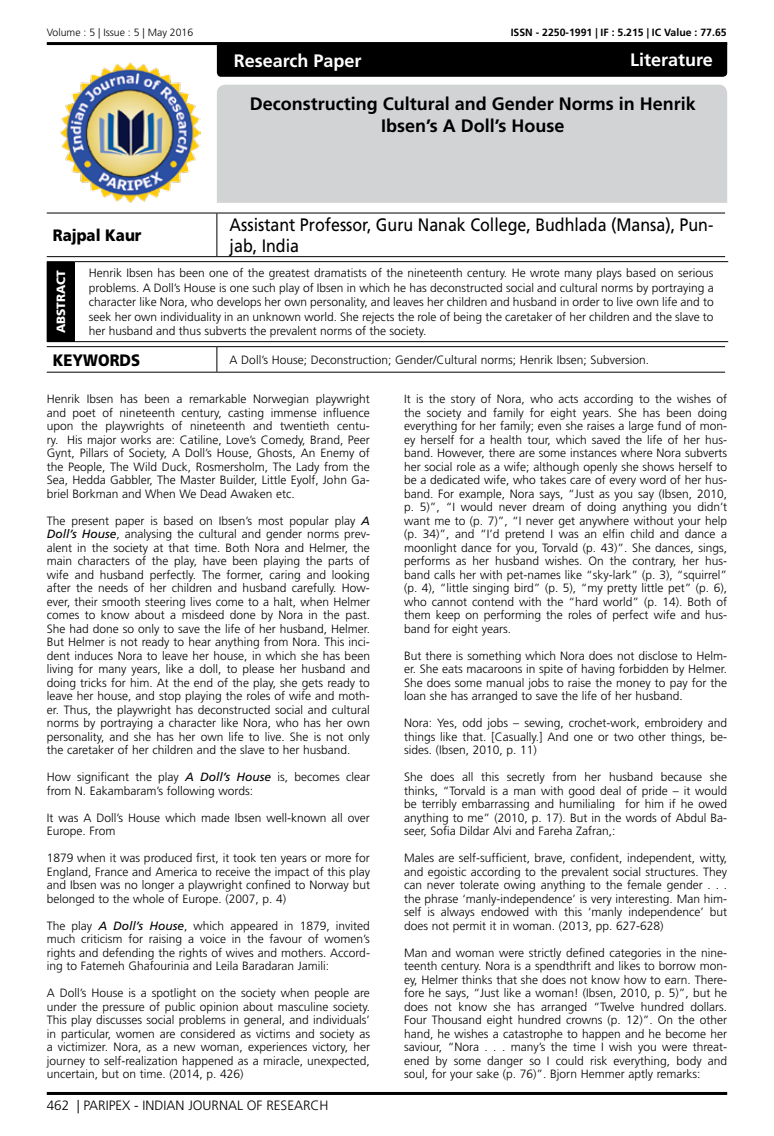
<style>
.page{position:relative;width:774px;height:1136px;background:#fff}
.page>*{position:absolute;margin:0;border:0;box-sizing:border-box;transform-origin:0 0}
.t1{font:18px/21.6px "Frutiger LT Std";color:#000;scale:.89 1}
.t2{font:700 18px/21.6px "Frutiger LT Std";color:#000;text-align:center}
.t3{font:700 18px "Frutiger LT Std";color:#fff}
.t4{font:900 16.5px "Frutiger LT Std";color:#000;scale:.9 1}
.t5{font:300 13.5px "Frutiger LT Std";color:#000}
.t6{font:300 12px/13.5px "Frutiger LT Std";color:#000;text-align:justify}
.t7{font:900 12px "Frutiger LT Std";color:#fff}
.t8{font:700 10.5px "Frutiger LT Std";color:#000}
.t9{font:300 10.5px "Frutiger LT Std";color:#000}
.s1{font-weight:400;font-style:italic}
</style>
<div class="page">
<hr style="left:47px;top:42px;width:680px;height:3px;background:#000">
<hr style="left:47px;top:1091px;width:680px;height:3px;background:#000">
<div style="left:217px;top:85px;width:510px;height:118px;background:#d1d3d4"></div>
<div style="left:217px;top:45px;width:510px;height:32px;background:#000"></div>
<img style="left:61px;top:63px;width:139px;height:140px">
<hr style="left:47px;top:213px;width:170px;height:1px;background:#000">
<hr style="left:217px;top:213px;width:508px;height:1px;background:#000">
<hr style="left:216px;top:213px;width:1px;height:43px;background:#000">
<hr style="left:47px;top:256px;width:170px;height:1px;background:#000">
<hr style="left:217px;top:256px;width:508px;height:1px;background:#000">
<hr style="left:47px;top:346px;width:170px;height:1px;background:#000">
<hr style="left:217px;top:346px;width:508px;height:1px;background:#000">
<svg style="left:216px;top:347px;width:1px;height:25px"></svg>
<hr style="left:47px;top:372px;width:170px;height:1px;background:#000">
<hr style="left:217px;top:372px;width:508px;height:1px;background:#000">
<div style="left:47px;top:261px;width:27px;height:80px;background:#000"></div>
<svg style="left:47px;top:261px;width:27px;height:1px"></svg>
<hr style="left:74px;top:261px;width:654px;height:1px;background:#000">
<hr style="left:74px;top:262px;width:1px;height:79px;background:#000">
<svg style="left:47px;top:341px;width:27px;height:1px"></svg>
<hr style="left:74px;top:341px;width:654px;height:1px;background:#000">
<p class="t9" style="left:47px;top:27px;width:148px">Volume : 5 | Issue : 5 | May 2016</p>
<p class="t8" style="left:511px;top:27px;width:217px">ISSN - 2250-1991 | IF : 5.215 | IC Value : 77.65</p>
<h1 class="t3" style="left:630px;top:49px;width:84px">Literature</h1>
<h1 class="t3" style="left:234px;top:50px;width:129px">Research Paper</h1>
<h1 class="t2" style="left:250px;top:93px;width:448px">Deconstructing Cultural and Gender Norms in Henrik<br>Ibsen’s A Doll’s House</h1>
<h2 class="t4" style="left:53px;top:225px;width:100px">Rajpal Kaur</h2>
<h1 class="t1" style="left:230px;top:214px;width:545px">Assistant Professor, Guru Nanak College, Budhlada (Mansa), Pun&shy;jab, India</h1>
<p class="t7" style="left:54px;top:333px;width:65px;rotate:-90deg">ABSTRACT</p>
<p class="t6" style="left:89px;top:266px;width:626px;line-height:14.4px">Henrik Ibsen has been one of the greatest dramatists of the nineteenth century. He wrote many plays based on serious problems. A Doll’s House is one such play of Ibsen in which he has deconstructed social and cultural norms by portraying a character like Nora, who develops her own personality, and leaves her children and husband in order to live own life and to seek her own individuality in an unknown world. She rejects the role of being the caretaker of her children and the slave to her husband and thus subverts the prevalent norms of the society.</p>
<h2 class="t4" style="left:53px;top:350px;width:99px">KEYWORDS</h2>
<p class="t6" style="left:230px;top:353px;width:421px">A Doll’s House; Deconstruction; Gender/Cultural norms; Henrik Ibsen; Subversion.</p>
<p class="t6" style="left:47px;top:392px;width:325px">Henrik Ibsen has been a remarkable Norwegian playwright and poet of nineteenth century, casting immense influence upon the playwrights of nineteenth and twentieth centu&shy;ry. His major works are: Catiline, Love’s Comedy, Brand, Peer Gynt, Pillars of Society, A Doll’s House, Ghosts, An Enemy of the People, The Wild Duck, Rosmersholm, The Lady from the Sea, Hedda Gabbler, The Master Builder, Little Eyolf, John Ga&shy;briel Borkman and When We Dead Awaken etc.</p>
<p class="t6" style="left:47px;top:514px;width:325px">The present paper is based on Ibsen’s most popular play <span class="s1">A Doll’s House</span>, analysing the cultural and gender norms prev&shy;alent in the society at that time. Both Nora and Helmer, the main characters of the play, have been playing the parts of wife and husband perfectly. The former, caring and looking after the needs of her children and husband carefully. How&shy;ever, their smooth steering lives come to a halt, when Helmer comes to know about a misdeed done by Nora in the past.<br>She had done so only to save the life of her husband, Helmer.<br>But Helmer is not ready to hear anything from Nora. This inci&shy;dent induces Nora to leave her house, in which she has been living for many years, like a doll, to please her husband and doing tricks for him. At the end of the play, she gets ready to leave her house, and stop playing the roles of wife and moth&shy;er. Thus, the playwright has deconstructed social and cultural norms by portraying a character like Nora, who has her own personality, and she has her own life to live. She is not only the caretaker of her children and the slave to her husband.</p>
<p class="t6" style="left:47px;top:770px;width:325px">How significant the play <span class="s1">A Doll’s House</span> is, becomes clear from N. Eakambaram’s following words:</p>
<p class="t6" style="left:47px;top:811px;width:325px">It was A Doll’s House which made Ibsen well-known all over<br>Europe. From</p>
<p class="t6" style="left:47px;top:851px;width:325px">1879 when it was produced first, it took ten years or more for England, France and America to receive the impact of this play and Ibsen was no longer a playwright confined to Norway but belonged to the whole of Europe. (2007, p. 4)</p>
<p class="t6" style="left:47px;top:919px;width:325px">The play <span class="s1">A Doll’s House</span>, which appeared in 1879, invited much criticism for raising a voice in the favour of women’s rights and defending the rights of wives and mothers. Accord&shy;ing to Fatemeh Ghafourinia and Leila Baradaran Jamili:</p>
<p class="t6" style="left:47px;top:986px;width:325px">A Doll’s House is a spotlight on the society when people are under the pressure of public opinion about masculine society.<br>This play discusses social problems in general, and individuals’ in particular, women are considered as victims and society as a victimizer. Nora, as a new woman, experiences victory, her journey to self-realization happened as a miracle, unexpected, uncertain, but on time. (2014, p. 426)</p>
<p class="t5" style="left:47px;top:1097px;width:283px">462 | PARIPEX - INDIAN JOURNAL OF RESEARCH</p>
<p class="t6" style="left:404px;top:392px;width:325px">It is the story of Nora, who acts according to the wishes of the society and family for eight years. She has been doing everything for her family; even she raises a large fund of mon&shy;ey herself for a health tour, which saved the life of her hus&shy;band. However, there are some instances where Nora subverts her social role as a wife; although openly she shows herself to be a dedicated wife, who takes care of every word of her hus&shy;band. For example, Nora says, “Just as you say (Ibsen, 2010, p. 5)”, “I would never dream of doing anything you didn’t want me to (p. 7)”, “I never get anywhere without your help (p. 34)”, and “I’d pretend I was an elfin child and dance a moonlight dance for you, Torvald (p. 43)”. She dances, sings, performs as her husband wishes. On the contrary, her hus&shy;band calls her with pet-names like “sky-lark” (p. 3), “squirrel” (p. 4), “little singing bird” (p. 5), “my pretty little pet” (p. 6), who cannot contend with the “hard world” (p. 14). Both of them keep on performing the roles of perfect wife and hus&shy;band for eight years.</p>
<p class="t6" style="left:404px;top:649px;width:325px">But there is something which Nora does not disclose to Helm&shy;er. She eats macaroons in spite of having forbidden by Helmer.<br>She does some manual jobs to raise the money to pay for the loan she has arranged to save the life of her husband.</p>
<p class="t6" style="left:404px;top:716px;width:325px">Nora: Yes, odd jobs – sewing, crochet-work, embroidery and things like that. [Casually.] And one or two other things, be&shy;sides. (Ibsen, 2010, p. 11)</p>
<p class="t6" style="left:404px;top:770px;width:325px">She does all this secretly from her husband because she thinks, “Torvald is a man with good deal of pride – it would be terribly embarrassing and humilialing for him if he owed anything to me” (2010, p. 17). But in the words of Abdul Ba&shy;seer, Sofia Dildar Alvi and Fareha Zafran,:</p>
<p class="t6" style="left:404px;top:851px;width:325px">Males are self-sufficient, brave, confident, independent, witty, and egoistic according to the prevalent social structures. They can never tolerate owing anything to the female gender . . . the phrase ‘manly-independence’ is very interesting. Man him&shy;self is always endowed with this ‘manly independence’ but does not permit it in woman. (2013, pp. 627-628)</p>
<p class="t6" style="left:404px;top:946px;width:325px">Man and woman were strictly defined categories in the nine&shy;teenth century. Nora is a spendthrift and likes to borrow mon&shy;ey, Helmer thinks that she does not know how to earn. There&shy;fore he says, “Just like a woman! (Ibsen, 2010, p. 5)”, but he does not know she has arranged “Twelve hundred dollars.<br>Four Thousand eight hundred crowns (p. 12)”. On the other hand, he wishes a catastrophe to happen and he become her saviour, “Nora . . . many’s the time I wish you were threat&shy;ened by some danger so I could risk everything, body and soul, for your sake (p. 76)”. Bjorn Hemmer aptly remarks:</p>
</div>
